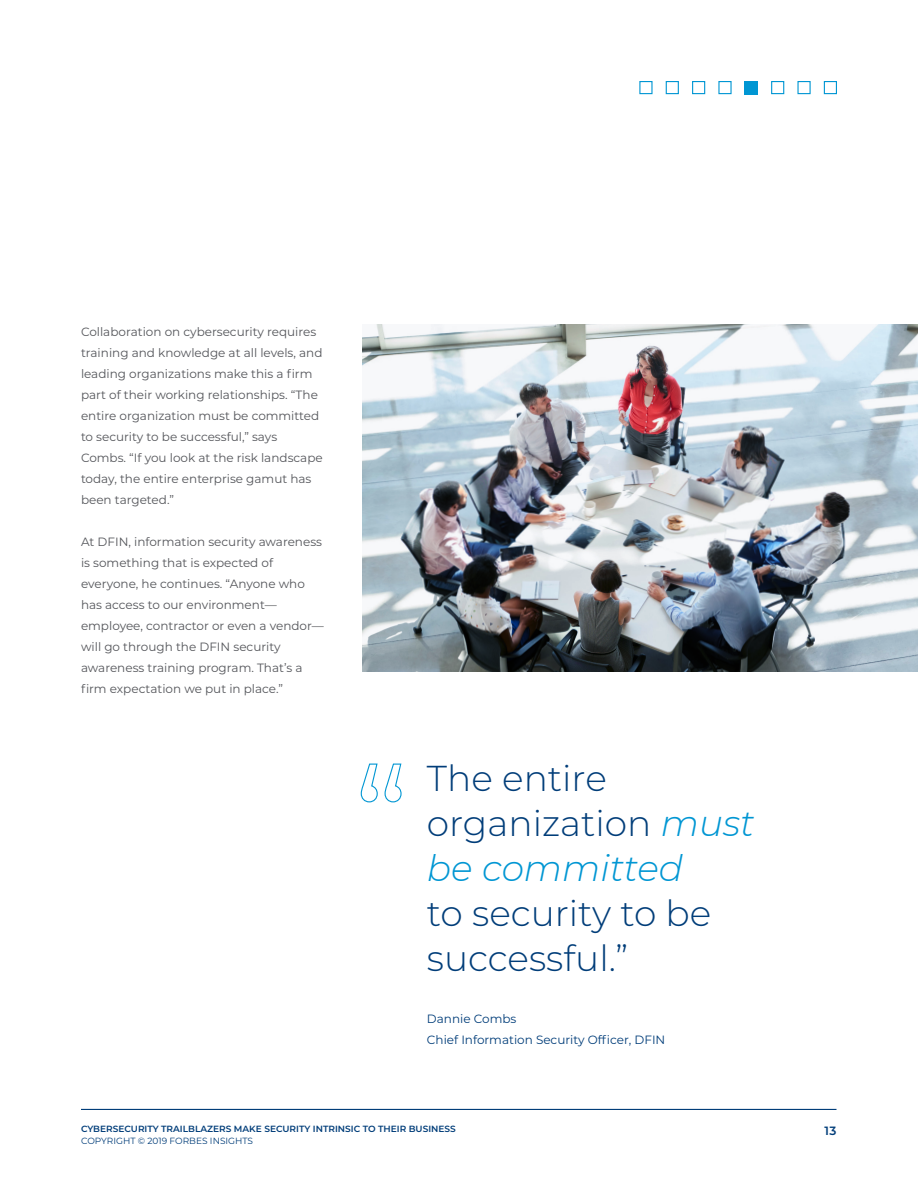
<style>
.page{position:relative;width:918px;height:1188px;background:#fff}
.page>*{position:absolute;margin:0;border:0;box-sizing:border-box;transform-origin:0 0}
.t1{font:300 36px/45px "Montserrat";color:#013d79}
.t2{font:12px/21px "Montserrat";color:#54555a}
.t3{font:12px/21px "Montserrat";color:#013d79}
.t4{font:600 12px "Montserrat";color:#013d79}
.t5{font:600 9px "Montserrat";color:#013d79}
.t6{font:9px "Montserrat";color:#013d79}
.s1{font-style:italic;color:#0096d3}
</style>
<div class="page">
<img style="left:362px;top:324px;width:556px;height:348px">
<svg style="left:360px;top:763px;width:18px;height:40px"></svg>
<svg style="left:384px;top:763px;width:18px;height:40px"></svg>
<div style="left:639px;top:81px;width:14px;height:13px;border:1px solid #0096d3"></div>
<div style="left:692px;top:81px;width:13px;height:13px;border:1px solid #0096d3"></div>
<div style="left:745px;top:81px;width:13px;height:13px;background:#0096d3"></div>
<div style="left:797px;top:81px;width:14px;height:13px;border:1px solid #0096d3"></div>
<div style="left:666px;top:81px;width:13px;height:13px;border:1px solid #0096d3"></div>
<div style="left:718px;top:81px;width:14px;height:13px;border:1px solid #0096d3"></div>
<div style="left:771px;top:81px;width:13px;height:13px;border:1px solid #0096d3"></div>
<div style="left:824px;top:81px;width:13px;height:13px;border:1px solid #0096d3"></div>
<hr style="left:81px;top:1109px;width:756px;height:1px;background:#013d79">
<p class="t2" style="left:81px;top:320px;width:243px">Collaboration on cybersecurity requires training and knowledge at all levels, and leading organizations make this a firm part of their working relationships. “The entire organization must be committed to security to be successful,” says Combs. “If you look at the risk landscape today, the entire enterprise gamut has been targeted.”</p>
<p class="t2" style="left:81px;top:530px;width:244px">At DFIN, information security awareness is something that is expected of everyone, he continues. “Anyone who has access to our environment— employee, contractor or even a vendor— will go through the DFIN security awareness training program. That’s a firm expectation we put in place.”</p>
<h1 class="t1" style="left:427px;top:754px;width:329px">The entire organization <span class="s1">must be committed</span></h1>
<h1 class="t1" style="left:427px;top:889px;width:286px">to security to be successful.”</h1>
<p class="t3" style="left:427px;top:1008px;width:240px">Dannie Combs<br>Chief Information Security Officer, DFIN</p>
<p class="t5" style="left:81px;top:1123px;width:376px">CYBERSECURITY TRAILBLAZERS MAKE SECURITY INTRINSIC TO THEIR BUSINESS</p>
<p class="t6" style="left:81px;top:1135px;width:174px">COPYRIGHT © 2019 FORBES INSIGHTS</p>
<p class="t4" style="left:824px;top:1123px;width:14px">13</p>
</div>
